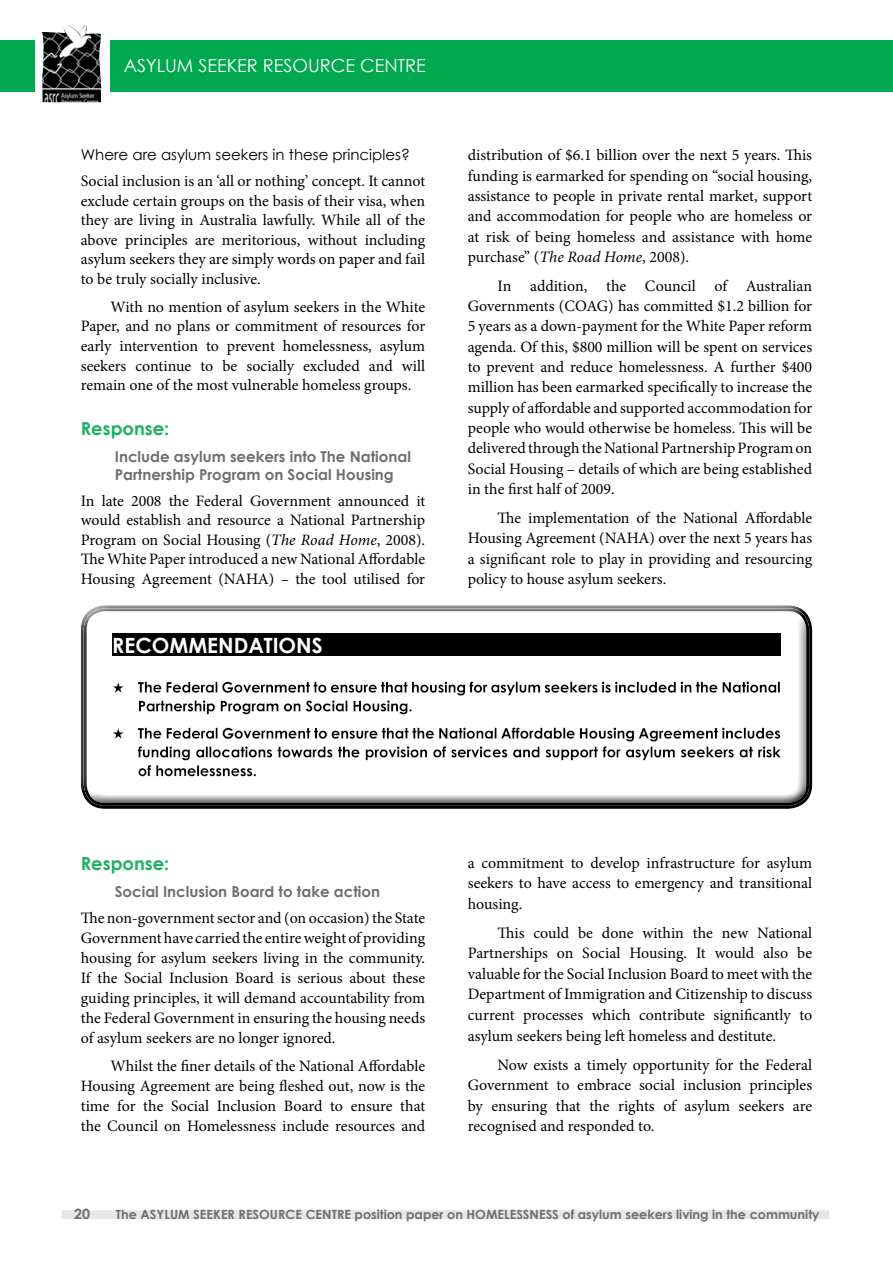
<style>
.page{position:relative;width:893px;height:1263px;background:#fff}
.page>*{position:absolute;margin:0;border:0;box-sizing:border-box;transform-origin:0 0}
.t1{font:700 21px "Century Gothic";color:#fff}
.t2{font:18px "Century Gothic";color:#fff}
.t3{font:700 18px "Century Gothic";color:#1ab261}
.t4{font:15.9px/20.2px "Minion Pro";letter-spacing:-.005em;color:#000;text-align:justify}
.t5{font:700 15px/18px "Century Gothic";color:#6d6f71}
.t6{font:15px "Century Gothic";color:#000}
.t7{font:700 14.25px "Century Gothic";color:#6d6f71}
.t8{font:700 12.75px "Century Gothic";color:#6d6f71}
.s1{font-style:italic}
</style>
<div class="page">
<div style="left:111px;top:40px;width:782px;height:52px;background:#00a94f"></div>
<div style="left:0;top:40px;width:34px;height:52px;background:#00a94f"></div>
<img style="left:42px;top:25px;width:59px;height:77px">
<div style="left:62px;top:1210px;width:767px;height:9px;background:#e6e7e8"></div>
<div style="left:80px;top:592px;width:734px;height:202px;background:#fff;opacity:.75"></div>
<div style="left:80px;top:610px;width:734px;height:200px;background:#000;opacity:.75"></div>
<p class="t2" style="left:124px;top:55px;width:301px">ASYLUM SEEKER RESOU RCE CENTRE</p>
<p class="t6" style="left:81px;top:146px;width:331px">Where are asylum seekers in these principles?</p>
<p class="t4" style="left:81px;top:171px;width:346px;line-height:19.5px">Social inclusion is an ‘all or nothing’ concept. It cannot exclude certain groups on the basis of their visa, when they are living in Australia lawfully. While all of the above principles are meritorious, without including asylum seekers they are simply words on paper and fail to be truly socially inclusive.</p>
<p class="t4" style="left:81px;top:297px;width:346px;line-height:19.5px;text-indent:30px">With no mention of asylum seekers in the White Paper, and no plans or commitment of resources for early intervention to prevent homelessness, asylum seekers continue to be socially excluded and will remain one of the most vulnerable homeless groups.</p>
<p class="t3" style="left:81px;top:417px;width:90px">Response:</p>
<p class="t5" style="left:115px;top:447px;width:298px">Include asylum seekers into The National<br>Partnership Program on Social Housing</p>
<p class="t4" style="left:81px;top:491px;width:346px;line-height:19.5px">In late 2008 the Federal Government announced it would establish and resource a National Partnership Program on Social Housing (<span class="s1">The Road Home</span>, 2008).<br>The White Paper introduced a new National Affordable Housing Agreement (NAHA) – the tool utilised for</p>
<h1 class="t1" style="left:112px;top:632px;width:212px">Recommendations</h1>
<p class="t4" style="left:468px;top:145px;width:346px">distribution of $6.1 billion over the next 5 years. This funding is earmarked for spending on “social housing, assistance to people in private rental market, support and accommodation for people who are homeless or at risk of being homeless and assistance with home purchase” (<span class="s1">The Road Home</span>, 2008).</p>
<p class="t4" style="left:468px;top:276px;width:346px;text-indent:30px">In addition, the Council of Australian Governments (COAG) has committed $1.2 billion for 5 years as a down-payment for the White Paper reform agenda. Of this, $800 million will be spent on services to prevent and reduce homelessness. A further $400 million has been earmarked specifically to increase the supply of affordable and supported accommodation for people who would otherwise be homeless. This will be delivered through the National Partnership Program on Social Housing – details of which are being established in the first half of 2009.</p>
<p class="t4" style="left:468px;top:508px;width:346px;text-indent:30px">The implementation of the National Affordable Housing Agreement (NAHA) over the next 5 years has a significant role to play in providing and resourcing policy to house asylum seekers.</p>
<p class="t3" style="left:81px;top:852px;width:90px">Response:</p>
<p class="t5" style="left:115px;top:882px;width:267px">Social Inclusion Board to take action</p>
<p class="t4" style="left:81px;top:908px;width:346px">The non-government sector and (on occasion) the State Government have carried the entire weight of providing housing for asylum seekers living in the community.<br>If the Social Inclusion Board is serious about these guiding principles, it will demand accountability from the Federal Government in ensuring the housing needs of asylum seekers are no longer ignored.</p>
<p class="t4" style="left:81px;top:1056px;width:346px;text-indent:30px">Whilst the finer details of the National Affordable Housing Agreement are being fleshed out, now is the time for the Social Inclusion Board to ensure that the Council on Homelessness include resources and</p>
<p class="t4" style="left:468px;top:852px;width:346px">a commitment to develop infrastructure for asylum seekers to have access to emergency and transitional housing.</p>
<p class="t4" style="left:468px;top:922px;width:346px;text-indent:30px">This could be done within the new National Partnerships on Social Housing. It would also be valuable for the Social Inclusion Board to meet with the Department of Immigration and Citizenship to discuss current processes which contribute significantly to asylum seekers being left homeless and destitute.</p>
<p class="t4" style="left:468px;top:1054px;width:346px;text-indent:30px">Now exists a timely opportunity for the Federal Government to embrace social inclusion principles by ensuring that the rights of asylum seekers are recognised and responded to.</p>
<p class="t7" style="left:74px;top:1204px;width:18px">20</p>
<p class="t8" style="left:116px;top:1206px;width:705px">The ASYLUM SEEKER RESOURCE CENTRE position paper on HOMELESSNESS of asylum seekers living in the community</p>
</div>
